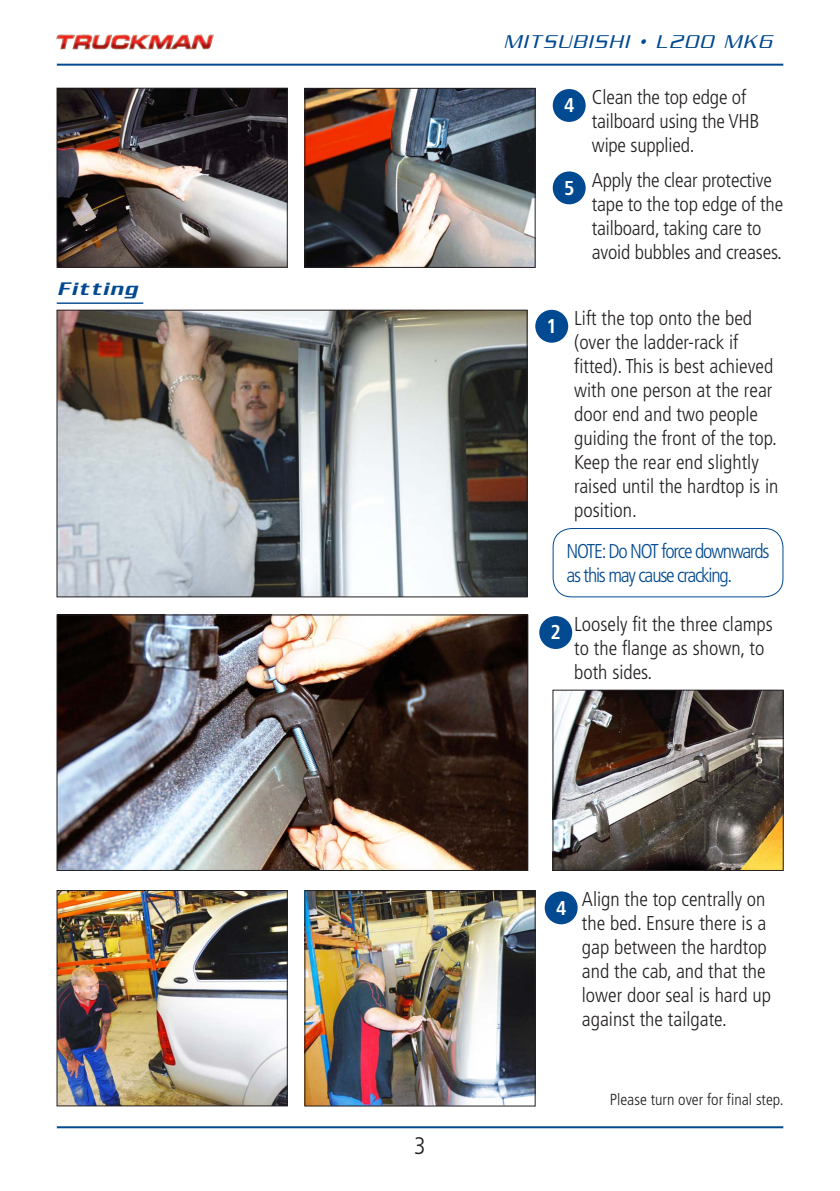
<style>
.page{position:relative;width:840px;height:1191px;background:#fff}
.page>*{position:absolute;margin:0;border:0;box-sizing:border-box;transform-origin:0 0}
.t1{font:300 condensed 24px "Frutiger";color:#231f20}
.t2{font:300 condensed 20px/24px "Frutiger";color:#231f20}
.t3{font:300 condensed 20px/24px "Frutiger";letter-spacing:-.06em;color:#014990}
.t4{font:italic 20px "Serpentine Sans ICG Light";letter-spacing:.1em;color:#014990}
.t5{font:700 condensed 20px "Frutiger";color:#fff}
.t6{font:19.8px "Serpentine Sans ICG Oblique";letter-spacing:.1em;color:#014990}
.t7{font:300 condensed 16px "Frutiger";color:#231f20}
</style>
<div class="page">
<hr style="left:57px;top:1126px;width:725px;height:2px;background:#014990">
<hr style="left:57px;top:64px;width:725px;height:2px;background:#014990">
<img style="left:57px;top:34px;width:157px;height:15px">
<img style="left:306px;top:90px;width:227px;height:176px">
<div style="left:304px;top:88px;width:231px;height:180px;border:1px solid #231f20"></div>
<img style="left:59px;top:90px;width:226px;height:175px">
<div style="left:57px;top:88px;width:230px;height:179px;border:1px solid #231f20"></div>
<div style="left:552px;top:89px;width:33px;height:33px;background:#014990;border-radius:50%"></div>
<div style="left:552px;top:171px;width:33px;height:33px;background:#014990;border-radius:50%"></div>
<hr style="left:57px;top:302px;width:86px;height:2px;background:#014990">
<div style="left:535px;top:310px;width:33px;height:33px;background:#014990;border-radius:50%"></div>
<div style="left:552px;top:528px;width:230px;height:69px;border:1px solid #014990;border-radius:19px"></div>
<img style="left:59px;top:312px;width:466px;height:283px">
<div style="left:57px;top:310px;width:470px;height:287px;border:1px solid #231f20"></div>
<div style="left:539px;top:616px;width:33px;height:33px;background:#014990;border-radius:50%"></div>
<img style="left:59px;top:616px;width:467px;height:252px">
<div style="left:57px;top:614px;width:471px;height:256px;border:1px solid #231f20"></div>
<img style="left:554px;top:692px;width:227px;height:176px">
<div style="left:552px;top:690px;width:231px;height:180px;border:1px solid #231f20"></div>
<img style="left:306px;top:892px;width:227px;height:212px">
<div style="left:304px;top:890px;width:231px;height:216px;border:1px solid #231f20"></div>
<img style="left:59px;top:892px;width:226px;height:212px">
<div style="left:57px;top:890px;width:230px;height:216px;border:1px solid #231f20"></div>
<div style="left:544px;top:891px;width:33px;height:33px;background:#014990;border-radius:50%"></div>
<p class="t6" style="left:57px;top:278px;width:81px">Fitting</p>
<p class="t4" style="left:503px;top:31px;width:269px">MITSUBISHI • L200 MK6</p>
<p class="t5" style="left:563px;top:93px;width:12px">4</p>
<p class="t5" style="left:563px;top:176px;width:12px">5</p>
<p class="t2" style="left:591px;top:85px;width:169px">Clean the top edge of tailboard using the VHB wipe supplied.</p>
<p class="t2" style="left:591px;top:168px;width:193px">Apply the clear protective tape to the top edge of the tailboard, taking care to avoid bubbles and creases.</p>
<p class="t5" style="left:546px;top:314px;width:12px">1</p>
<p class="t2" style="left:574px;top:307px;width:206px">Lift the top onto the bed (over the ladder-rack if fitted). This is best achieved with one person at the rear door end and two people guiding the front of the top.<br>Keep the rear end slightly raised until the hardtop is in position.</p>
<p class="t3" style="left:566px;top:539px;width:204px">NOTE: Do NOT force downwards as this may cause cracking.</p>
<p class="t2" style="left:574px;top:612px;width:200px">Loosely fit the three clamps to the flange as shown, to both sides.</p>
<p class="t5" style="left:550px;top:620px;width:12px">2</p>
<p class="t1" style="left:414px;top:1132px;width:13px">3</p>
<p class="t5" style="left:555px;top:895px;width:12px">4</p>
<p class="t2" style="left:581px;top:887px;width:190px">Align the top centrally on the bed. Ensure there is a gap between the hardtop and the cab, and that the lower door seal is hard up against the tailgate.</p>
<p class="t7" style="left:609px;top:1090px;width:175px">Please turn over for final step.</p>
</div>
